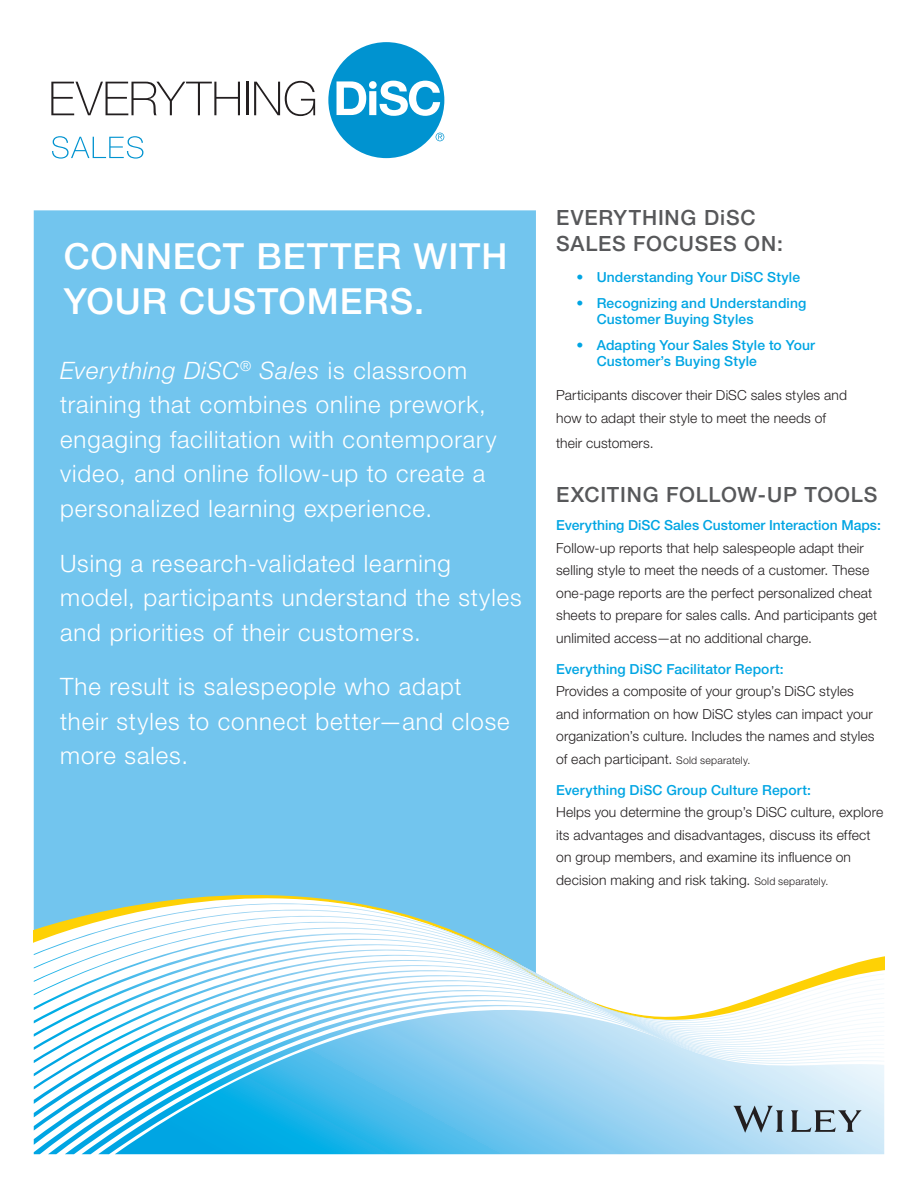
<style>
.page{position:relative;width:918px;height:1188px;background:#fff}
.page>*{position:absolute;margin:0;border:0;box-sizing:border-box;transform-origin:0 0}
.t1{font:500 36px/45px "Helvetica Neue LT Std";letter-spacing:.025em;color:#fff}
.t2{font:300 24px/34.5px "Helvetica Neue LT Std";letter-spacing:.035em;color:#fff}
.t3{font:500 21px/25.2px "Helvetica Neue LT Std";letter-spacing:.04em;color:#57585a}
.t4{font:300 13.8px/22.5px "Helvetica Neue LT Std";letter-spacing:.01em;color:#231f20}
.t5{font:500 13.8px/16.5px "Helvetica Neue LT Std";letter-spacing:.01em;color:#00a5e3}
.s1{font-style:italic}
.s2{font-weight:500;color:#00a5e3}
.s3{font-size:10.5px}
</style>
<div class="page">
<div style="left:34px;top:210px;width:502px;height:662px;background:#72c5ee"></div>
<div style="left:34px;top:872px;width:502px;height:15px;background:#72c5ee"></div>
<div style="left:34px;top:887px;width:502px;height:5px;background:#72c5ee"></div>
<div style="left:34px;top:892px;width:502px;height:5px;background:#72c5ee"></div>
<svg style="left:34px;top:897px;width:502px;height:6px;background:#9ecfc9"></svg>
<svg style="left:34px;top:903px;width:502px;height:5px"></svg>
<svg style="left:34px;top:908px;width:502px;height:15px"></svg>
<svg style="left:34px;top:923px;width:502px;height:5px"></svg>
<svg style="left:34px;top:928px;width:502px;height:5px"></svg>
<svg style="left:34px;top:933px;width:502px;height:5px"></svg>
<svg style="left:34px;top:938px;width:502px;height:5px"></svg>
<svg style="left:49px;top:943px;width:487px;height:5px"></svg>
<svg style="left:39px;top:948px;width:497px;height:4px"></svg>
<svg style="left:34px;top:952px;width:850px;height:5px"></svg>
<svg style="left:49px;top:957px;width:835px;height:4px"></svg>
<svg style="left:37px;top:961px;width:847px;height:5px"></svg>
<svg style="left:34px;top:966px;width:850px;height:5px"></svg>
<svg style="left:34px;top:971px;width:847px;height:183px"></svg>
<svg style="left:48px;top:975px;width:833px;height:179px"></svg>
<svg style="left:65px;top:980px;width:816px;height:174px"></svg>
<svg style="left:82px;top:984px;width:799px;height:170px"></svg>
<svg style="left:98px;top:989px;width:786px;height:165px"></svg>
<svg style="left:115px;top:1010px;width:769px;height:144px"></svg>
<svg style="left:733px;top:1106px;width:129px;height:27px;background:#9fb5c3"></svg>
<svg style="left:51px;top:82px;width:189px;height:33px"></svg>
<hr style="left:246px;top:82px;width:2px;height:33px;background:#231f20">
<svg style="left:254px;top:81px;width:61px;height:35px"></svg>
<svg style="left:52px;top:136px;width:91px;height:23px"></svg>
<svg style="left:328px;top:42px;width:116px;height:116px"></svg>
<p class="t1" style="left:64px;top:233px;width:445px">CONNECT BETTER WITH<br>YOUR CUSTOMERS.</p>
<p class="t2" style="left:60px;top:353px;width:438px"><span class="s1">Everything DiSC</span><sup>®</sup> <span class="s1">Sales</span> is classroom training that combines online prework, engaging facilitation with contemporary video, and online follow-up to create a personalized learning experience.</p>
<p class="t2" style="left:60px;top:545px;width:463px">Using a research-validated learning model, participants understand the styles and priorities of their customers.</p>
<p class="t2" style="left:60px;top:669px;width:451px">The result is salespeople who adapt their styles to connect better—and close more sales.</p>
<p class="t3" style="left:556px;top:205px;width:228px">EVERYTHING DiSC<br>SALES FOCUSES ON:</p>
<p class="t5" style="left:576px;top:269px;width:225px">• Understanding Your DiSC Style</p>
<p class="t5" style="left:597px;top:294px;width:211px;text-indent:-20px">• Recognizing and Understanding<br>Customer Buying Styles</p>
<p class="t5" style="left:597px;top:336px;width:220px;text-indent:-20px">• Adapting Your Sales Style to Your<br>Customer’s Buying Style</p>
<p class="t4" style="left:556px;top:384px;width:292px">Participants discover their DiSC sales styles and how to adapt their style to meet the needs of</p>
<p class="t4" style="left:556px;top:432px;width:99px">their customers.</p>
<p class="t3" style="left:556px;top:482px;width:323px">EXCITING FOLLOW-UP TOOLS</p>
<p class="t4" style="left:556px;top:514px;width:326px"><span class="s2">Everything DiSC Sales Customer Interaction Maps:<br></span>Follow-up reports that help salespeople adapt their selling style to meet the needs of a customer. These one-page reports are the perfect personalized cheat sheets to prepare for sales calls. And participants get unlimited access—at no additional charge.</p>
<p class="t4" style="left:556px;top:657px;width:320px"><span class="s2">Everything DiSC Facilitator Report:<br></span>Provides a composite of your group’s DiSC styles and information on how DiSC styles can impact your organization’s culture. Includes the names and styles of each participant. <span class="s3">Sold separately.</span></p>
<p class="t4" style="left:556px;top:778px;width:329px"><span class="s2">Everything DiSC Group Culture Report:<br></span>Helps you determine the group’s DiSC culture, explore its advantages and disadvantages, discuss its effect on group members, and examine its influence on decision making and risk taking. <span class="s3">Sold separately.</span></p>
</div>
